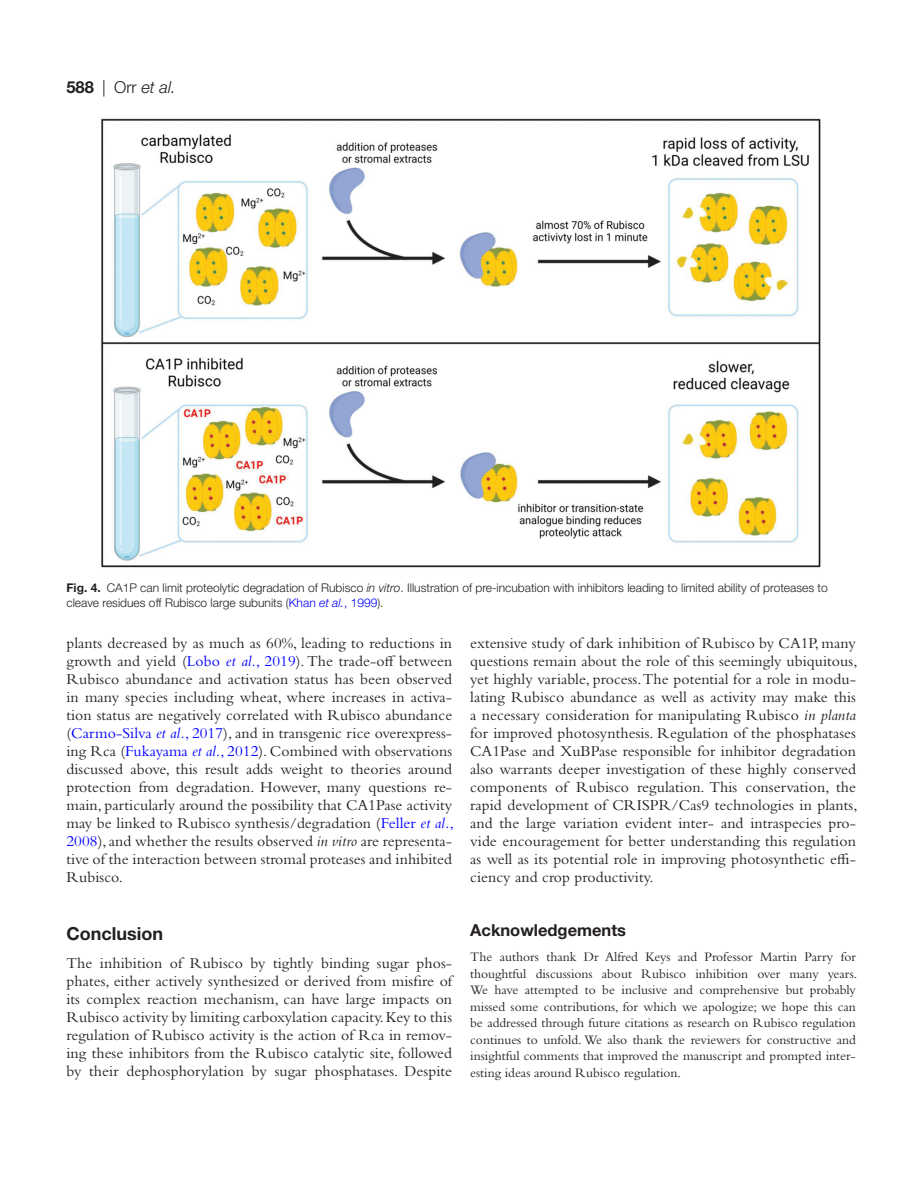
<style>
.page{position:relative;width:919px;height:1187px;background:#fff}
.page>*{position:absolute;margin:0;border:0;box-sizing:border-box;transform-origin:0 0}
.t1{font:700 18px "Helvetica Neue LT Std";color:#231f20}
.t2{font:700 16.5px "Helvetica Neue LT Std";color:#231f20}
.t3{font:italic 300 16.5px "Helvetica Neue LT Std";color:#231f20}
.t4{font:15.75px/18px "Bembo Std";letter-spacing:.005em;color:#231f20;text-align:justify}
.t5{font:13.5px/16.5px "Bembo Std";color:#231f20;text-align:justify}
.t6{font:300 12px/15px "Helvetica Neue LT Std";color:#231f20}
.s1{font-weight:700;font-style:normal}
.s2{font-style:normal}
.s3{font-weight:700}
.s4{font-style:italic}
.s5{color:#00f}
.s6{font-style:italic;color:#00f}
</style>
<div class="page">
<img style="left:101px;top:118px;width:720px;height:450px">
<p class="t3" style="left:66px;top:77px;width:111px"><span class="s1">588</span> <span class="s2">| Orr</span> et al.</p>
<p class="t6" style="left:66px;top:580px;width:762px"><span class="s3">Fig. 4.</span> CA1P can limit proteolytic degradation of Rubisco <span class="s4">in vitro</span>. Illustration of pre-incubation with inhibitors leading to limited ability of proteases to cleave residues off Rubisco large subunits (<span class="s5">Khan</span> <span class="s6">et al.</span><span class="s5">, 1999</span>).</p>
<p class="t4" style="left:66px;top:633px;width:389px">plants decreased by as much as 60%, leading to reductions in growth and yield (<span class="s5">Lobo</span> <span class="s6">et al.</span><span class="s5">, 2019</span>). The trade-off between Rubisco abundance and activation status has been observed in many species including wheat, where increases in activa&shy;tion status are negatively correlated with Rubisco abundance (<span class="s5">Carmo-Silva</span> <span class="s6">et al.</span><span class="s5">, 2017</span>), and in transgenic rice overexpress&shy;ing Rca (<span class="s5">Fukayama</span> <span class="s6">et al.</span><span class="s5">, 2012</span>). Combined with observations discussed above, this result adds weight to theories around protection from degradation. However, many questions re&shy;main, particularly around the possibility that CA1Pase activity may be linked to Rubisco synthesis/degradation (<span class="s5">Feller</span> <span class="s6">et al.</span><span class="s5">, 2008</span>), and whether the results observed <span class="s4">in vitro</span> are representa&shy;tive of the interaction between stromal proteases and inhibited Rubisco.</p>
<p class="t1" style="left:66px;top:922px;width:98px">Conclusion</p>
<p class="t4" style="left:66px;top:953px;width:387px">The inhibition of Rubisco by tightly binding sugar phos&shy;phates, either actively synthesized or derived from misfire of its complex reaction mechanism, can have large impacts on Rubisco activity by limiting carboxylation capacity. Key to this regulation of Rubisco activity is the action of Rca in remov&shy;ing these inhibitors from the Rubisco catalytic site, followed by their dephosphorylation by sugar phosphatases. Despite</p>
<p class="t4" style="left:470px;top:633px;width:389px">extensive study of dark inhibition of Rubisco by CA1P, many questions remain about the role of this seemingly ubiquitous, yet highly variable, process. The potential for a role in modu&shy;lating Rubisco abundance as well as activity may make this a necessary consideration for manipulating Rubisco <span class="s4">in planta </span>for improved photosynthesis. Regulation of the phosphatases CA1Pase and XuBPase responsible for inhibitor degradation also warrants deeper investigation of these highly conserved components of Rubisco regulation. This conservation, the rapid development of CRISPR/Cas9 technologies in plants, and the large variation evident inter- and intraspecies pro&shy;vide encouragement for better understanding this regulation as well as its potential role in improving photosynthetic effi&shy;ciency and crop productivity.</p>
<p class="t2" style="left:470px;top:919px;width:157px">Acknowledgements</p>
<p class="t5" style="left:470px;top:948px;width:388px">The authors thank Dr Alfred Keys and Professor Martin Parry for thoughtful discussions about Rubisco inhibition over many years.<br>We have attempted to be inclusive and comprehensive but probably missed some contributions, for which we apologize; we hope this can be addressed through future citations as research on Rubisco regulation continues to unfold. We also thank the reviewers for constructive and insightful comments that improved the manuscript and prompted inter&shy;esting ideas around Rubisco regulation.</p>
</div>
